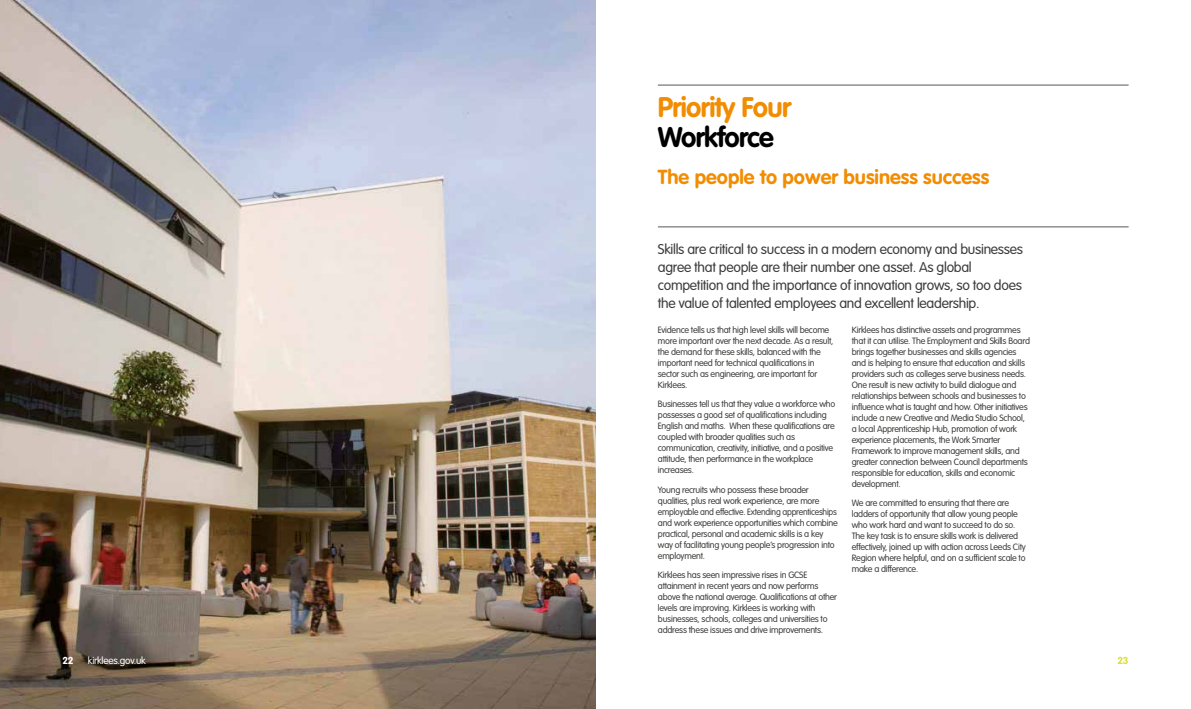
<style>
.page{position:relative;width:1191px;height:709px;background:#fff}
.page>*{position:absolute;margin:0;border:0;box-sizing:border-box;transform-origin:0 0}
.t1{font:700 28px "VAG Rounded LT";letter-spacing:-.025em;color:#f28c00}
.t2{font:700 28px "VAG Rounded LT";letter-spacing:-.025em;color:#000}
.t3{font:700 20px "VAG Rounded LT";color:#f28c00}
.t4{font:300 14px/18px "VAG Rounded LT";letter-spacing:-.02em;color:#3c3c3b}
.t5{font:300 10px "VAG Rounded LT";letter-spacing:-.02em;color:#fff}
.t6{font:700 10px "VAG Rounded LT";color:#fff}
.t7{font:700 10px "VAG Rounded LT";color:#ddde3a}
.t8{font:300 9px/11px "VAG Rounded LT";letter-spacing:-.025em;color:#3c3c3b}
</style>
<div class="page">
<img style="left:0;top:0;width:595px;height:709px">
<hr style="left:658px;top:85px;width:470px;height:1px;background:#575756">
<hr style="left:658px;top:227px;width:470px;height:1px;background:#575756">
<h1 class="t1" style="left:658px;top:90px;width:135px">Priority Four</h1>
<h1 class="t2" style="left:658px;top:120px;width:117px">Workforce</h1>
<h2 class="t3" style="left:658px;top:165px;width:333px">The people to power business success</h2>
<p class="t4" style="left:658px;top:240px;width:367px">Skills are critical to success in a modern economy and businesses agree that people are their number one asset. As global competition and the importance of innovation grows, so too does the value of talented employees and excellent leadership.</p>
<p class="t8" style="left:658px;top:324px;width:177px">Evidence tells us that high level skills will become more important over the next decade. As a result, the demand for these skills, balanced with the important need for technical qualifications in sector such as engineering, are important for Kirklees.</p>
<p class="t8" style="left:658px;top:399px;width:179px">Businesses tell us that they value a workforce who possesses a good set of qualifications including English and maths. When these qualifications are coupled with broader qualities such as communication, creativity, initiative, and a positive attitude, then performance in the workplace increases.</p>
<p class="t8" style="left:658px;top:484px;width:181px">Young recruits who possess these broader qualities, plus real work experience, are more employable and effective. Extending apprenticeships and work experience opportunities which combine practical, personal and academic skills is a key way of facilitating young people’s progression into employment.</p>
<p class="t8" style="left:658px;top:570px;width:181px">Kirklees has seen impressive rises in GCSE attainment in recent years and now performs above the national average. Qualifications at other levels are improving. Kirklees is working with businesses, schools, colleges and universities to address these issues and drive improvements.</p>
<p class="t8" style="left:852px;top:324px;width:180px">Kirklees has distinctive assets and programmes that it can utilise. The Employment and Skills Board brings together businesses and skills agencies and is helping to ensure that education and skills providers such as colleges serve business needs.<br>One result is new activity to build dialogue and relationships between schools and businesses to influence what is taught and how. Other initiatives include a new Creative and Media Studio School, a local Apprenticeship Hub, promotion of work experience placements, the Work Smarter Framework to improve management skills, and greater connection between Council departments responsible for education, skills and economic development.</p>
<p class="t8" style="left:852px;top:498px;width:175px">We are committed to ensuring that there are ladders of opportunity that allow young people who work hard and want to succeed to do so.<br>The key task is to ensure skills work is delivered effectively, joined up with action across Leeds City Region where helpful, and on a sufficient scale to make a difference.</p>
<p class="t5" style="left:88px;top:654px;width:59px">kirklees.gov.uk</p>
<p class="t6" style="left:62px;top:654px;width:13px">22</p>
<p class="t7" style="left:1117px;top:654px;width:13px">23</p>
</div>
